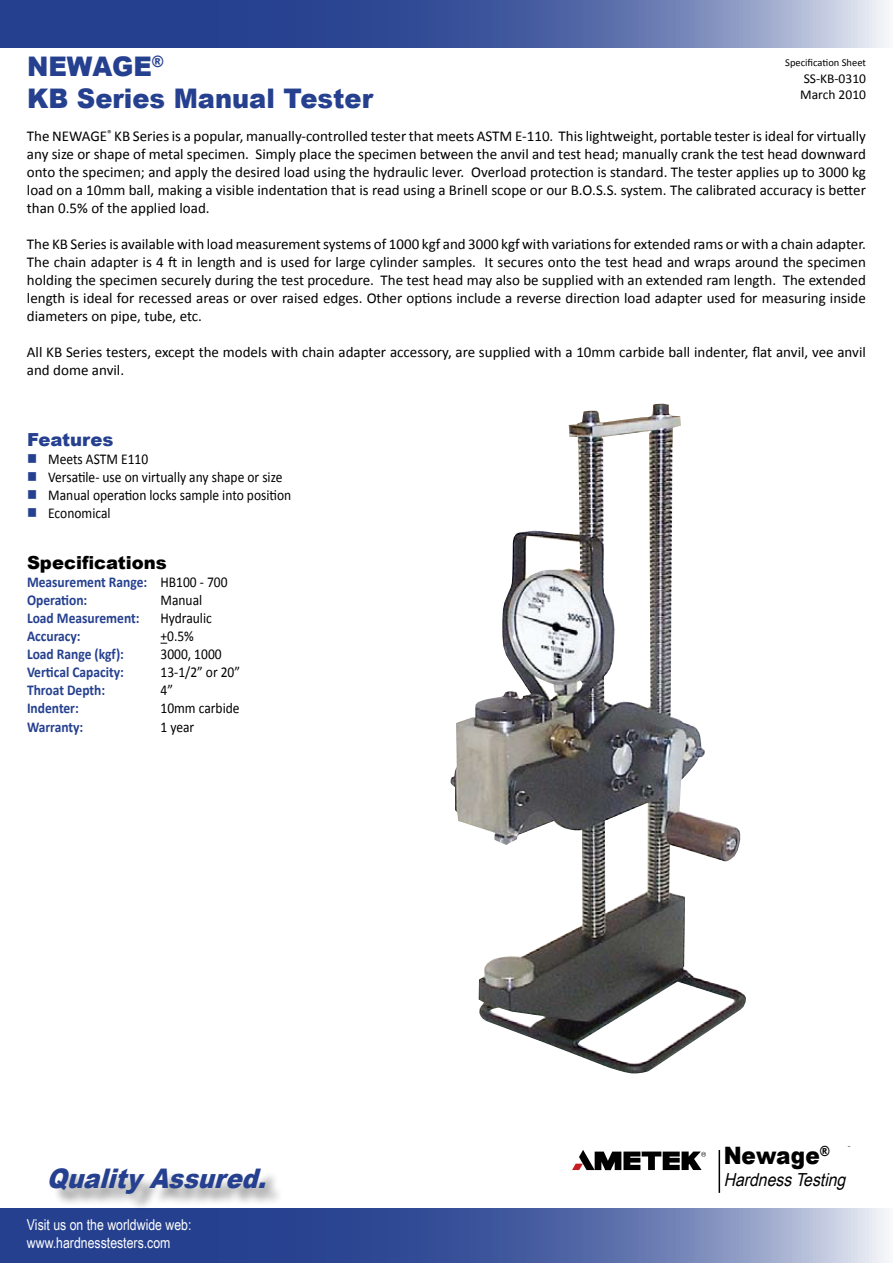
<style>
.page{position:relative;width:893px;height:1263px;background:#fff}
.page>*{position:absolute;margin:0;border:0;box-sizing:border-box;transform-origin:0 0}
.t1{font:900 27px/32.4px "Arial";color:#25408f;scale:.95 1}
.t2{font:italic 900 27px "Arial";color:#25408f;scale:.9 1}
.t3{font:900 24px "Arial";color:#000;scale:.9 1}
.t4{font:italic 18px "Arial Narrow";color:#000;scale:1.07 1}
.t5{font:900 18px "Arial";color:#000}
.t6{font:900 18px "Arial";color:#25408f}
.t7{font:15px/18px "Calibri";color:#000;text-align:justify}
.t8{font:15px "Calibri";color:#000;scale:.9 1}
.t9{font:700 15px/18px "Calibri";color:#25408f;scale:.9 1}
.t10{font:15px/18px "Arial Narrow";color:#fff}
.t11{font:13.5px/16.2px "Calibri";color:#000}
.t12{font:10.5px "Calibri";color:#000}
.s1{color:#25408f}
.s2{font-weight:400;color:#000}
</style>
<div class="page">
<svg style="left:0;top:0;width:886px;height:47px;background:#5166a5"></svg>
<svg style="left:0;top:1209px;width:886px;height:54px;background:#5167a5"></svg>
<div style="left:52px;top:1170px;width:232px;height:41px;background:#000;opacity:.4"></div>
<svg style="left:572px;top:1150px;width:134px;height:20px"></svg>
<hr style="left:719px;top:1150px;width:1px;height:43px;background:#000">
<img style="left:451px;top:404px;width:295px;height:669px">
<h1 class="t1" style="left:27px;top:49px;width:366px">Newage<sup>®<br></sup>KB Series Manual Tester</h1>
<p class="t12" style="left:785px;top:56px;width:82px">Specification Sheet</p>
<p class="t11" style="left:800px;top:69px;width:67px">SS-KB-0310<br>March 2010</p>
<p class="t7" style="left:27px;top:126px;width:841px">The Newage <sup>®</sup> KB Series is a popular, manually-controlled tester that meets ASTM E-110. This lightweight, portable tester is ideal for virtually any size or shape of metal specimen. Simply place the specimen between the anvil and test head; manually crank the test head downward onto the specimen; and apply the desired load using the hydraulic lever. Overload protection is standard. The tester applies up to 3000 kg load on a 10mm ball, making a visible indentation that is read using a Brinell scope or our B.O.S.S. system. The calibrated accuracy is better than 0.5% of the applied load.</p>
<p class="t7" style="left:27px;top:234px;width:840px">The KB Series is available with load measurement systems of 1000 kgf and 3000 kgf with variations for extended rams or with a chain adapter.<br>The chain adapter is 4 ft in length and is used for large cylinder samples. It secures onto the test head and wraps around the specimen holding the specimen securely during the test procedure. The test head may also be supplied with an extended ram length. The extended length is ideal for recessed areas or over raised edges. Other options include a reverse direction load adapter used for measuring inside diameters on pipe, tube, etc.</p>
<p class="t7" style="left:27px;top:342px;width:840px">All KB Series testers, except the models with chain adapter accessory, are supplied with a 10mm carbide ball indenter, flat anvil, vee anvil and dome anvil.</p>
<p class="t6" style="left:27px;top:426px;width:88px">Features</p>
<p class="t8" style="left:27px;top:449px;width:136px"><span class="s1">■</span> Meets ASTM E110</p>
<p class="t8" style="left:27px;top:467px;width:285px"><span class="s1">■</span> Versatile- use on virtually any shape or size</p>
<p class="t8" style="left:27px;top:485px;width:295px"><span class="s1">■</span> Manual operation locks sample into position</p>
<p class="t8" style="left:27px;top:503px;width:94px"><span class="s1">■</span> Economical</p>
<p class="t5" style="left:27px;top:550px;width:141px">Specifications</p>
<p class="t9" style="left:27px;top:573px;width:224px">Measurement Range: <span class="s2">HB100 - 700<br></span>Operation:</p>
<p class="t8" style="left:161px;top:591px;width:48px">Manual</p>
<p class="t9" style="left:27px;top:609px;width:127px">Load Measurement:</p>
<p class="t8" style="left:161px;top:609px;width:59px">Hydraulic</p>
<p class="t9" style="left:27px;top:627px;width:61px">Accuracy:</p>
<p class="t8" style="left:161px;top:627px;width:39px">+0.5%</p>
<p class="t9" style="left:27px;top:645px;width:109px">Load Range (kgf):</p>
<p class="t8" style="left:161px;top:645px;width:69px">3000, 1000</p>
<p class="t9" style="left:27px;top:663px;width:109px">Vertical Capacity:</p>
<p class="t8" style="left:161px;top:663px;width:90px">13-1/2” or 20”</p>
<p class="t9" style="left:27px;top:681px;width:88px">Throat Depth:</p>
<p class="t8" style="left:160px;top:681px;width:15px">4”</p>
<p class="t9" style="left:27px;top:699px;width:59px">Indenter:</p>
<p class="t8" style="left:161px;top:699px;width:89px">10mm carbide</p>
<p class="t9" style="left:27px;top:717px;width:64px">Warranty:</p>
<p class="t8" style="left:161px;top:717px;width:39px">1 year</p>
<h1 class="t2" style="left:46px;top:1159px;width:256px">QualityAssured.</h1>
<p class="t10" style="left:27px;top:1215px;width:166px">Visit us on the worldwide web: www.hardnesstesters.com</p>
<h2 class="t3" style="left:724px;top:1138px;width:119px">Newage<sup>®</sup></h2>
<p class="t4" style="left:724px;top:1166px;width:120px">HardnessTesting</p>
</div>
